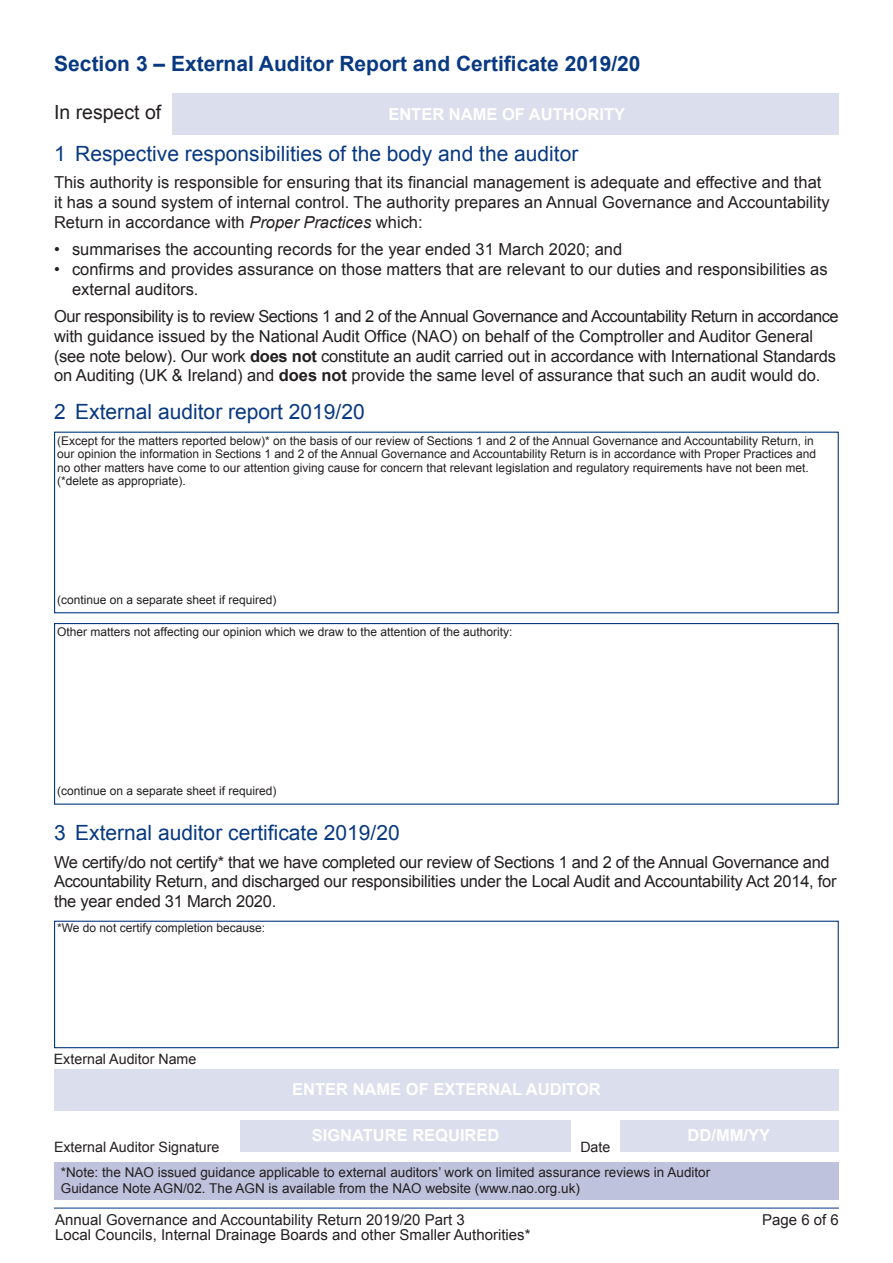
<style>
.page{position:relative;width:893px;height:1263px;background:#fff}
.page>*{position:absolute;margin:0;border:0;box-sizing:border-box;transform-origin:0 0}
.t1{font:21px "Arial";color:#083981}
.t2{font:700 21px "Arial";color:#083981}
.t3{font:19.5px "Arial";color:#231f20}
.t4{font:16.5px/19.8px "Arial";letter-spacing:-.005em;color:#231f20}
.t5{font:700 16.5px "Arial";color:#fff}
.t6{font:15px/15px "Arial";color:#231f20}
.t7{font:14.25px "Arial";color:#231f20}
.t8{font:13.5px/16.2px "Arial";color:#231f20}
.t9{font:12px/13.5px "Arial";color:#231f20}
.s1{font-style:italic}
.s2{font-weight:700}
</style>
<div class="page">
<hr style="left:54px;top:1208px;width:785px;height:1px;background:#083981">
<div style="left:172px;top:94px;width:667px;height:41px;background:#dbdeec"></div>
<div style="left:54px;top:1069px;width:785px;height:41px;background:#dbdeec"></div>
<div style="left:54px;top:1163px;width:785px;height:37px;background:#bec2dc"></div>
<div style="left:240px;top:1120px;width:331px;height:31px;background:#dbdeec"></div>
<div style="left:620px;top:1120px;width:219px;height:31px;background:#dbdeec"></div>
<div style="left:54px;top:432px;width:785px;height:181px;border:1px solid #083981"></div>
<div style="left:54px;top:623px;width:785px;height:182px;border:1px solid #083981"></div>
<div style="left:54px;top:921px;width:785px;height:127px;border:1px solid #083981"></div>
<p class="t2" style="left:54px;top:49px;width:588px">Section 3 – External Auditor Report and Certificate 2019/20</p>
<p class="t5" style="left:388px;top:103px;width:238px">ENTER NAME OF AUTHORITY</p>
<p class="t3" style="left:54px;top:100px;width:109px">In respect of</p>
<p class="t1" style="left:54px;top:140px;width:526px">1 Respective responsibilities of the body and the auditor</p>
<p class="t4" style="left:54px;top:173px;width:777px">This authority is responsible for ensuring that its financial management is adequate and effective and that it has a sound system of internal control. The authority prepares an Annual Governance and Accountability<br>Return in accordance with <span class="s1">Proper Practices</span> which:</p>
<p class="t4" style="left:54px;top:240px;width:570px">• summarises the accounting records for the year ended 31 March 2020; and</p>
<p class="t4" style="left:72px;top:259px;width:757px;text-indent:-18px">• confirms and provides assurance on those matters that are relevant to our duties and responsibilities as external auditors.</p>
<p class="t4" style="left:54px;top:307px;width:786px">Our responsibility is to review Sections 1 and 2 of the Annual Governance and Accountability Return in accordance with guidance issued by the National Audit Office (NAO) on behalf of the Comptroller and Auditor General (see note below). Our work <span class="s2">does not</span> constitute an audit carried out in accordance with International Standards on Auditing (UK &amp; Ireland) and <span class="s2">does not</span> provide the same level of assurance that such an audit would do.</p>
<p class="t1" style="left:54px;top:397px;width:312px">2 External auditor report 2019/20</p>
<p class="t9" style="left:57px;top:434px;width:761px">(Except for the matters reported below)* on the basis of our review of Sections 1 and 2 of the Annual Governance and Accountability Return, in our opinion the information in Sections 1 and 2 of the Annual Governance and Accountability Return is in accordance with Proper Practices and no other matters have come to our attention giving cause for concern that relevant legislation and regulatory requirements have not been met. (*delete as appropriate).</p>
<p class="t9" style="left:57px;top:593px;width:221px">(continue on a separate sheet if required)</p>
<p class="t9" style="left:57px;top:625px;width:457px">Other matters not affecting our opinion which we draw to the attention of the authority:</p>
<p class="t9" style="left:57px;top:784px;width:221px">(continue on a separate sheet if required)</p>
<p class="t1" style="left:54px;top:819px;width:347px">3 External auditor certificate 2019/20</p>
<p class="t4" style="left:54px;top:852px;width:784px">We certify/do not certify* that we have completed our review of Sections 1 and 2 of the Annual Governance and<br>Accountability Return, and discharged our responsibilities under the Local Audit and Accountability Act 2014, for the year ended 31 March 2020.</p>
<p class="t9" style="left:57px;top:921px;width:209px">*We do not certify completion because:</p>
<p class="t7" style="left:54px;top:1049px;width:144px">External Auditor Name</p>
<p class="t7" style="left:54px;top:1138px;width:167px">External Auditor Signature</p>
<p class="t5" style="left:292px;top:1078px;width:310px">ENTER NAME OF EXTERNAL AUDITOR</p>
<p class="t5" style="left:312px;top:1125px;width:189px">SIGNATURE REQUIRED</p>
<p class="t5" style="left:688px;top:1125px;width:84px">DD/MM/YY</p>
<p class="t7" style="left:580px;top:1137px;width:32px">Date</p>
<p class="t8" style="left:61px;top:1164px;width:651px">*Note: the NAO issued guidance applicable to external auditors’ work on limited assurance reviews in Auditor<br>Guidance Note AGN/02. The AGN is available from the NAO website (www.nao.org.uk)</p>
<p class="t6" style="left:55px;top:1212px;width:477px">Annual Governance and Accountability Return 2019/20 Part 3<br>Local Councils, Internal Drainage Boards and other Smaller Authorities*</p>
<p class="t6" style="left:762px;top:1212px;width:78px">Page 6 of 6</p>
</div>
